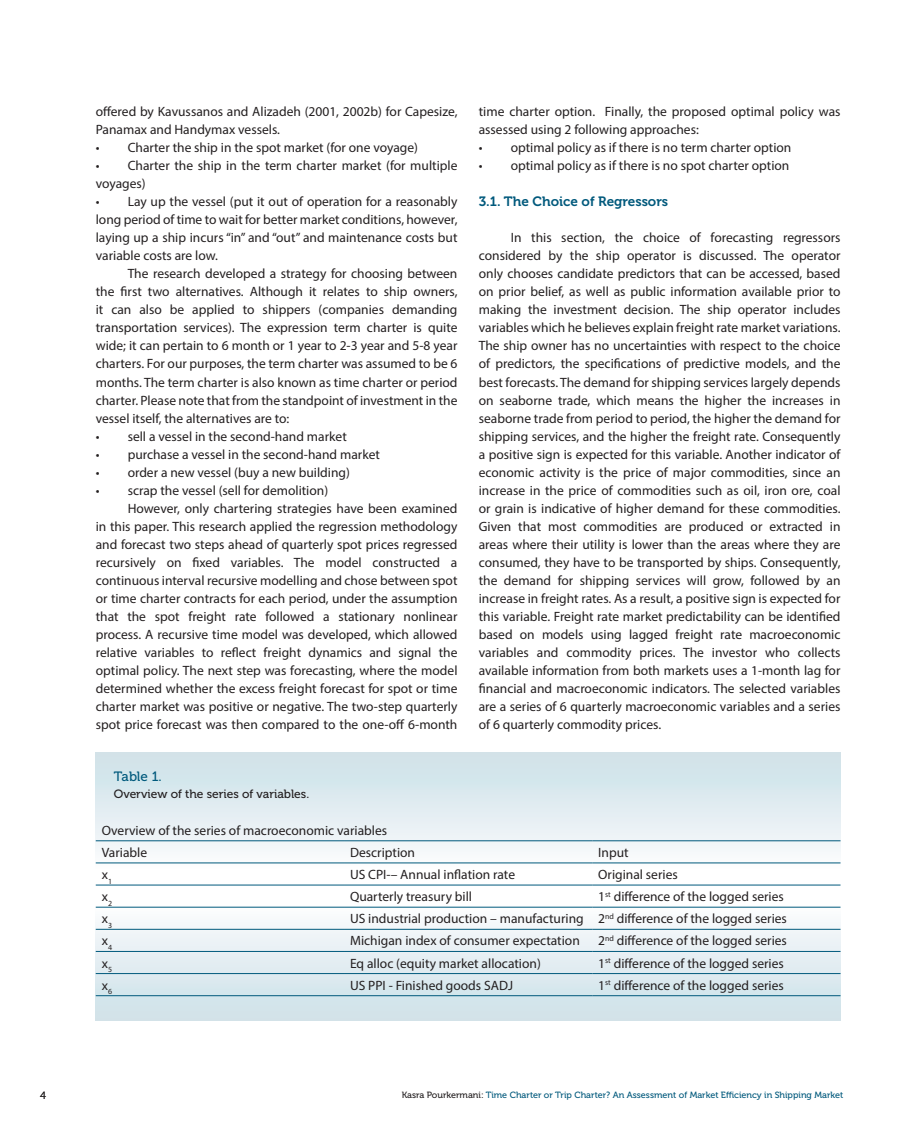
<style>
.page{position:relative;width:915px;height:1127px;background:#fff}
.page>*{position:absolute;margin:0;border:0;box-sizing:border-box;transform-origin:0 0}
.Body_text{font:13.5px/18px "Myriad Pro";color:#231f20;text-align:justify}
.tablica{font:13.5px "Myriad Pro";color:#231f20}
.podnaslov{font:13.5px "Museo 700";color:#00597c}
.Figure{font:13.5px "Museo 500";letter-spacing:-.005em;color:#00597c}
.Figure_naslov{font:12px "Museo 500";color:#231f20}
.t1{font:10.5px "Museo 300";color:#231f20}
.t2{font:9px "Museo 500";color:#00597c}
.s1{color:#231f20}
</style>
<div class="page">
<svg style="left:96px;top:906px;width:743px;height:114px"></svg>
<svg style="left:96px;top:753px;width:743px;height:111px"></svg>
<hr style="left:96px;top:840px;width:248px;height:1px;background:#00597c">
<hr style="left:344px;top:840px;width:248px;height:1px;background:#00597c">
<hr style="left:592px;top:840px;width:248px;height:1px;background:#00597c">
<hr style="left:96px;top:862px;width:248px;height:1px;background:#00597c">
<hr style="left:344px;top:862px;width:248px;height:1px;background:#00597c">
<hr style="left:592px;top:862px;width:248px;height:1px;background:#00597c">
<hr style="left:96px;top:885px;width:248px;height:1px;background:#00597c">
<hr style="left:344px;top:885px;width:248px;height:1px;background:#00597c">
<hr style="left:592px;top:885px;width:248px;height:1px;background:#00597c">
<hr style="left:96px;top:907px;width:248px;height:1px;background:#00597c">
<hr style="left:344px;top:907px;width:248px;height:1px;background:#00597c">
<hr style="left:592px;top:907px;width:248px;height:1px;background:#00597c">
<hr style="left:96px;top:929px;width:248px;height:1px;background:#00597c">
<hr style="left:344px;top:929px;width:248px;height:1px;background:#00597c">
<hr style="left:592px;top:929px;width:248px;height:1px;background:#00597c">
<hr style="left:96px;top:951px;width:248px;height:1px;background:#00597c">
<hr style="left:344px;top:951px;width:248px;height:1px;background:#00597c">
<hr style="left:592px;top:951px;width:248px;height:1px;background:#00597c">
<hr style="left:96px;top:973px;width:248px;height:1px;background:#00597c">
<hr style="left:344px;top:973px;width:248px;height:1px;background:#00597c">
<hr style="left:592px;top:973px;width:248px;height:1px;background:#00597c">
<hr style="left:96px;top:995px;width:248px;height:1px;background:#00597c">
<hr style="left:344px;top:995px;width:248px;height:1px;background:#00597c">
<hr style="left:592px;top:995px;width:248px;height:1px;background:#00597c">
<p class="Body_text" style="left:96px;top:103px;width:363px">offered by Kavussanos and Alizadeh (2001, 2002b) for Capesize,<br>Panamax and Handymax vessels.</p>
<p class="Body_text" style="left:96px;top:139px;width:323px">• Charter the ship in the spot market (for one voyage)</p>
<p class="Body_text" style="left:96px;top:157px;width:363px">• Charter the ship in the term charter market (for multiple voyages)</p>
<p class="Body_text" style="left:96px;top:193px;width:363px">• Lay up the vessel (put it out of operation for a reasonably long period of time to wait for better market conditions, however, laying up a ship incurs “in” and “out” and maintenance costs but variable costs are low.</p>
<p class="Body_text" style="left:96px;top:265px;width:363px;text-indent:32px">The research developed a strategy for choosing between the first two alternatives. Although it relates to ship owners, it can also be applied to shippers (companies demanding transportation services). The expression term charter is quite wide; it can pertain to 6 month or 1 year to 2-3 year and 5-8 year charters. For our purposes, the term charter was assumed to be 6 months. The term charter is also known as time charter or period charter. Please note that from the standpoint of investment in the vessel itself, the alternatives are to:</p>
<p class="Body_text" style="left:96px;top:427px;width:252px">• sell a vessel in the second-hand market</p>
<p class="Body_text" style="left:96px;top:445px;width:285px">• purchase a vessel in the second-hand market</p>
<p class="Body_text" style="left:96px;top:463px;width:255px">• order a new vessel (buy a new building)</p>
<p class="Body_text" style="left:96px;top:481px;width:234px">• scrap the vessel (sell for demolition)</p>
<p class="Body_text" style="left:96px;top:499px;width:363px;text-indent:32px">However, only chartering strategies have been examined in this paper. This research applied the regression methodology and forecast two steps ahead of quarterly spot prices regressed recursively on fixed variables. The model constructed a continuous interval recursive modelling and chose between spot or time charter contracts for each period, under the assumption that the spot freight rate followed a stationary nonlinear process. A recursive time model was developed, which allowed relative variables to reflect freight dynamics and signal the optimal policy. The next step was forecasting, where the model determined whether the excess freight forecast for spot or time charter market was positive or negative. The two-step quarterly spot price forecast was then compared to the one-off 6-month</p>
<p class="Figure" style="left:114px;top:769px;width:49px">Table 1.</p>
<p class="Figure_naslov" style="left:114px;top:787px;width:197px">Overview of the series of variables.</p>
<p class="Body_text" style="left:478px;top:103px;width:363px">time charter option. Finally, the proposed optimal policy was assessed using 2 following approaches:</p>
<p class="Body_text" style="left:478px;top:139px;width:314px">• optimal policy as if there is no term charter option</p>
<p class="Body_text" style="left:478px;top:157px;width:312px">• optimal policy as if there is no spot charter option</p>
<p class="podnaslov" style="left:478px;top:194px;width:191px">3.1. The Choice of Regressors</p>
<p class="Body_text" style="left:478px;top:229px;width:363px;text-indent:32px">In this section, the choice of forecasting regressors considered by the ship operator is discussed. The operator only chooses candidate predictors that can be accessed, based on prior belief, as well as public information available prior to making the investment decision. The ship operator includes variables which he believes explain freight rate market variations.<br>The ship owner has no uncertainties with respect to the choice of predictors, the specifications of predictive models, and the best forecasts. The demand for shipping services largely depends on seaborne trade, which means the higher the increases in seaborne trade from period to period, the higher the demand for shipping services, and the higher the freight rate. Consequently a positive sign is expected for this variable. Another indicator of economic activity is the price of major commodities, since an increase in the price of commodities such as oil, iron ore, coal or grain is indicative of higher demand for these commodities.<br>Given that most commodities are produced or extracted in areas where their utility is lower than the areas where they are consumed, they have to be transported by ships. Consequently, the demand for shipping services will grow, followed by an increase in freight rates. As a result, a positive sign is expected for this variable. Freight rate market predictability can be identified based on models using lagged freight rate macroeconomic variables and commodity prices. The investor who collects available information from both markets uses a 1-month lag for financial and macroeconomic indicators. The selected variables are a series of 6 quarterly macroeconomic variables and a series of 6 quarterly commodity prices.</p>
<p class="tablica" style="left:102px;top:822px;width:287px">Overview of the series of macroeconomic variables</p>
<p class="tablica" style="left:102px;top:844px;width:47px">Variable</p>
<p class="tablica" style="left:350px;top:844px;width:67px">Description</p>
<p class="tablica" style="left:598px;top:844px;width:32px">Input</p>
<p class="tablica" style="left:102px;top:866px;width:12px">x<sub>1</sub></p>
<p class="tablica" style="left:350px;top:866px;width:166px">US CPI-– Annual inflation rate</p>
<p class="tablica" style="left:598px;top:866px;width:81px">Original series</p>
<p class="tablica" style="left:102px;top:888px;width:12px">x<sub>2</sub></p>
<p class="tablica" style="left:350px;top:888px;width:124px">Quarterly treasury bill</p>
<p class="tablica" style="left:598px;top:888px;width:187px">1<sup>st</sup> difference of the logged series</p>
<p class="tablica" style="left:102px;top:910px;width:12px">x<sub>3</sub></p>
<p class="tablica" style="left:350px;top:910px;width:235px">US industrial production – manufacturing</p>
<p class="tablica" style="left:598px;top:910px;width:190px">2<sup>nd</sup> difference of the logged series</p>
<p class="tablica" style="left:102px;top:932px;width:12px">x<sub>4</sub></p>
<p class="tablica" style="left:350px;top:932px;width:231px">Michigan index of consumer expectation</p>
<p class="tablica" style="left:598px;top:932px;width:190px">2<sup>nd</sup> difference of the logged series</p>
<p class="tablica" style="left:102px;top:955px;width:12px">x<sub>5</sub></p>
<p class="tablica" style="left:350px;top:955px;width:192px">Eq alloc (equity market allocation)</p>
<p class="tablica" style="left:598px;top:955px;width:187px">1<sup>st</sup> difference of the logged series</p>
<p class="tablica" style="left:102px;top:977px;width:12px">x<sub>6</sub></p>
<p class="tablica" style="left:350px;top:977px;width:164px">US PPI - Finished goods SADJ</p>
<p class="tablica" style="left:598px;top:977px;width:187px">1<sup>st</sup> difference of the logged series</p>
<p class="t1" style="left:40px;top:1090px;width:7px">4</p>
<p class="t2" style="left:401px;top:1090px;width:443px"><span class="s1">Kasra Pourkermani:</span> Time Charter or Trip Charter? An Assessment of Market Efficiency in Shipping Market</p>
</div>
